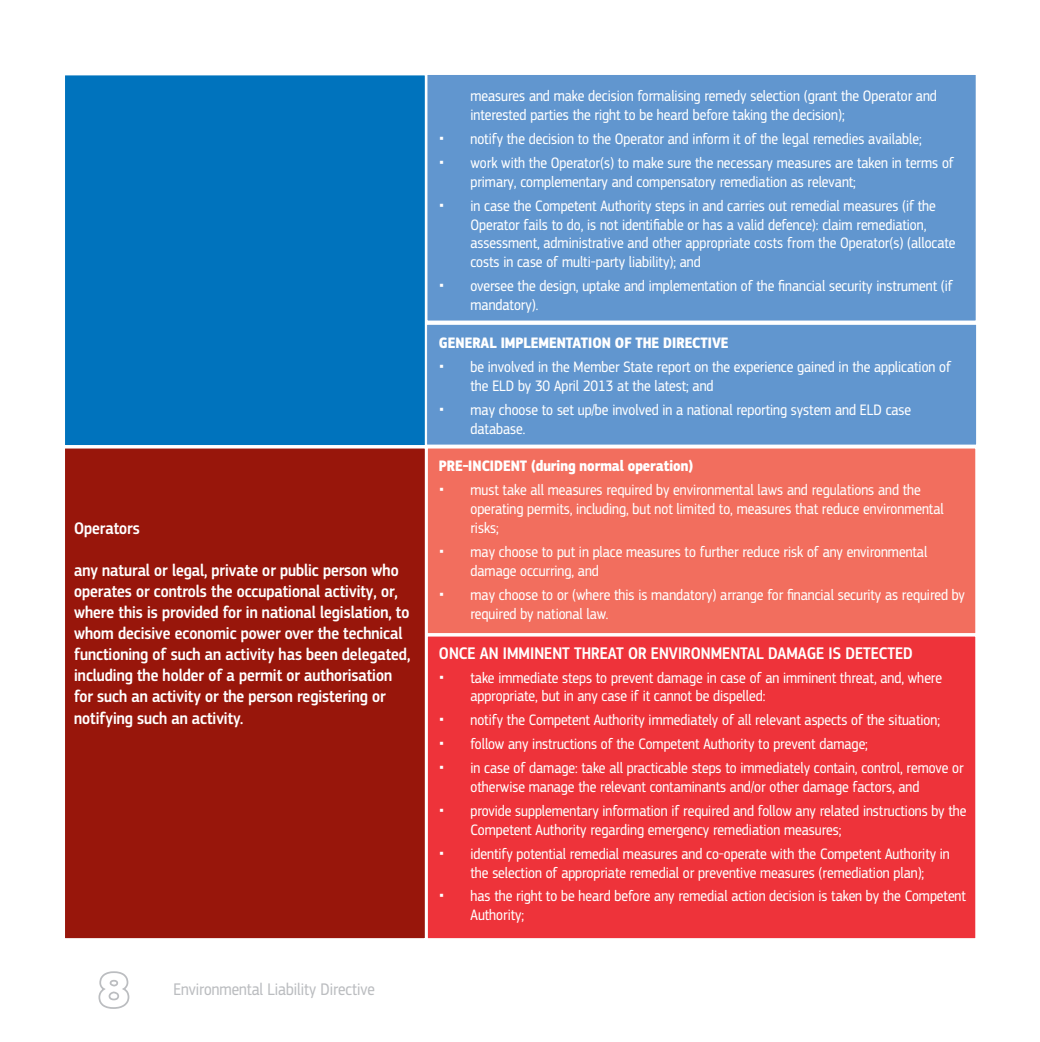
<style>
.page{position:relative;width:1040px;height:1042px;background:#fff}
.page>*{position:absolute;margin:0;border:0;box-sizing:border-box;transform-origin:0 0}
.t1{font:500 17.5px/21px "EC Square Sans Cond Pro";color:#fff}
.t2{font:17.5px "EC Square Sans Cond Pro";color:#bbbdc0}
.t3{font:15.75px/18.9px "EC Square Sans Cond Pro";color:#fff}
.t4{font:700 15.75px "EC Square Sans Cond Pro";color:#fff}
</style>
<div class="page">
<svg style="left:98px;top:971px;width:32px;height:38px"></svg>
<div style="left:426px;top:74px;width:550px;height:247px;background:#6196cf"></div>
<div style="left:425px;top:73px;width:552px;height:249px;border:2px solid #fff"></div>
<div style="left:426px;top:324px;width:550px;height:121px;background:#6196cf"></div>
<div style="left:426px;top:324px;width:551px;height:121px;border:1px solid #fff"></div>
<div style="left:427px;top:635px;width:549px;height:303px;background:#ee333a"></div>
<div style="left:426px;top:634px;width:551px;height:305px;border:2px solid #fff"></div>
<div style="left:427px;top:447px;width:549px;height:186px;background:#f26e5e"></div>
<div style="left:426px;top:446px;width:551px;height:188px;border:2px solid #fff"></div>
<div style="left:64px;top:74px;width:361px;height:372px;background:#0073bd"></div>
<div style="left:63px;top:74px;width:363px;height:372px;border:2px solid #fff"></div>
<div style="left:64px;top:447px;width:361px;height:491px;background:#98160b"></div>
<div style="left:63px;top:446px;width:363px;height:493px;border:2px solid #fff"></div>
<p class="t1" style="left:74px;top:519px;width:67px">Operators</p>
<p class="t1" style="left:74px;top:561px;width:337px">any natural or legal, private or public person who operates or controls the occupational activity, or, where this is provided for in national legislation, to whom decisive economic power over the technical functioning of such an activity has been delegated, including the holder of a permit or authorisation for such an activity or the person registering or notifying such an activity.</p>
<p class="t2" style="left:173px;top:982px;width:203px">Environmental Liability Directive</p>
<p class="t3" style="left:470px;top:88px;width:468px">measures and make decision formalising remedy selection (grant the Operator and interested parties the right to be heard before taking the decision);</p>
<p class="t3" style="left:470px;top:128px;width:485px;line-height:23.8px">notify the decision to the Operator and inform it of the legal remedies available;<br>work with the Operator(s) to make sure the necessary measures are taken in terms of</p>
<p class="t3" style="left:470px;top:171px;width:467px;line-height:23.8px">primary, complementary and compensatory remediation as relevant;<br>in case the Competent Authority steps in and carries out remedial measures (if the</p>
<p class="t3" style="left:470px;top:216px;width:486px">Operator fails to do, is not identifiable or has a valid defence): claim remediation, assessment, administrative and other appropriate costs from the Operator(s) (allocate costs in case of multi-party liability); and</p>
<p class="t3" style="left:470px;top:278px;width:484px">oversee the design, uptake and implementation of the financial security instrument (if mandatory).</p>
<p class="t4" style="left:439px;top:337px;width:291px">GENERAL IMPLEMENTATION OF THE DIRECTIVE</p>
<p class="t3" style="left:470px;top:358px;width:482px">be involved in the Member State report on the experience gained in the application of the ELD by 30 April 2013 at the latest; and</p>
<p class="t3" style="left:470px;top:401px;width:442px">may choose to set up/be involved in a national reporting system and ELD case database.</p>
<p class="t4" style="left:439px;top:460px;width:256px">PRE-INCIDENT (during normal operation)</p>
<p class="t3" style="left:470px;top:482px;width:474px">must take all measures required by environmental laws and regulations and the operating permits, including, but not limited to, measures that reduce environmental risks;</p>
<p class="t3" style="left:470px;top:543px;width:458px">may choose to put in place measures to further reduce risk of any environmental damage occurring, and</p>
<p class="t3" style="left:470px;top:586px;width:496px">may choose to or (where this is mandatory) arrange for financial security as required by required by national law.</p>
<p class="t1" style="left:439px;top:644px;width:475px">ONCE AN IMMINENT THREAT OR ENVIRONMENTAL DAMAGE IS DETECTED</p>
<p class="t3" style="left:470px;top:669px;width:473px">take immediate steps to prevent damage in case of an imminent threat, and, where appropriate, but in any case if it cannot be dispelled:</p>
<p class="t3" style="left:470px;top:709px;width:494px;line-height:23.8px">notify the Competent Authority immediately of all relevant aspects of the situation; follow any instructions of the Competent Authority to prevent damage;<br>in case of damage: take all practicable steps to immediately contain, control, remove or</p>
<p class="t3" style="left:470px;top:776px;width:497px;line-height:23.8px">otherwise manage the relevant contaminants and/or other damage factors, and<br>provide supplementary information if required and follow any related instructions by the</p>
<p class="t3" style="left:470px;top:819px;width:481px;line-height:23.8px">Competent Authority regarding emergency remediation measures;<br>identify potential remedial measures and co-operate with the Competent Authority in</p>
<p class="t3" style="left:470px;top:861px;width:497px;line-height:23.8px">the selection of appropriate remedial or preventive measures (remediation plan);<br>has the right to be heard before any remedial action decision is taken by the Competent</p>
<p class="t3" style="left:470px;top:907px;width:55px">Authority;</p>
</div>
